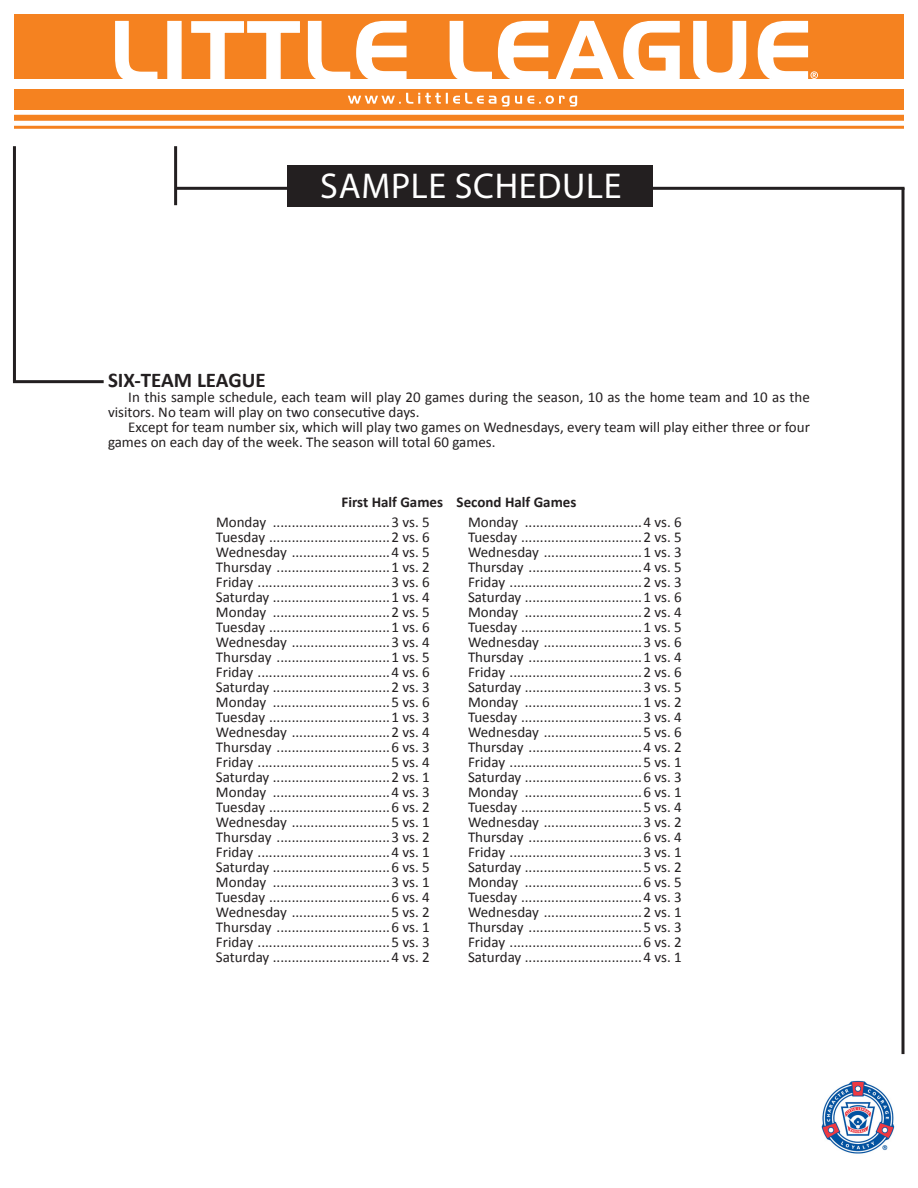
<style>
.page{position:relative;width:918px;height:1188px;background:#fff}
.page>*{position:absolute;margin:0;border:0;box-sizing:border-box;transform-origin:0 0}
.t1{font:36px "Myriad Pro";letter-spacing:.02em;color:#fff}
.t2{font:700 21px "Calibri";color:#231f20}
.t3{font:15px/15px "Calibri";color:#231f20}
.t4{font:700 15px "Calibri";color:#231f20}
</style>
<div class="page">
<div style="left:0;top:15px;width:918px;height:64px;background:#f58220"></div>
<div style="left:0;top:89px;width:918px;height:20px;background:#f58220"></div>
<div style="left:0;top:115px;width:918px;height:6px;background:#f58220"></div>
<hr style="left:0;top:126px;width:918px;height:3px;background:#f58220">
<svg style="left:115px;top:20px;width:694px;height:59px"></svg>
<svg style="left:348px;top:93px;width:229px;height:14px"></svg>
<hr style="left:174px;top:146px;width:3px;height:59px;background:#231f20">
<hr style="left:13px;top:146px;width:3px;height:235px;background:#231f20">
<hr style="left:176px;top:187px;width:134px;height:3px;background:#231f20">
<hr style="left:13px;top:380px;width:91px;height:3px;background:#231f20">
<hr style="left:609px;top:187px;width:295px;height:3px;background:#231f20">
<div style="left:287px;top:165px;width:365px;height:41px;background:#231f20"></div>
<hr style="left:902px;top:188px;width:2px;height:866px;background:#231f20">
<div style="left:0;top:0;width:14px;height:132px;background:#fff"></div>
<div style="left:904px;top:0;width:14px;height:132px;background:#fff"></div>
<img style="left:821px;top:1080px;width:74px;height:74px">
<h1 class="t1" style="left:320px;top:164px;width:303px">SAMPLE SCHEDULE</h1>
<h2 class="t2" style="left:108px;top:367px;width:159px">SIX-TEAM LEAGUE</h2>
<p class="t3" style="left:108px;top:390px;width:704px;text-indent:20px">In this sample schedule, each team will play 20 games during the season, 10 as the home team and 10 as the visitors. No team will play on two consecutive days.</p>
<p class="t3" style="left:108px;top:420px;width:703px;text-indent:20px">Except for team number six, which will play two games on Wednesdays, every team will play either three or four games on each day of the week. The season will total 60 games.</p>
<p class="t4" style="left:342px;top:493px;width:236px">First Half Games Second Half Games</p>
<p class="t3" style="left:216px;top:515px;width:215px;text-align:justify">Monday ...............................3 vs. 5<br>Tuesday ................................2 vs. 6<br>Wednesday ..........................4 vs. 5<br>Thursday ..............................1 vs. 2<br>Friday ...................................3 vs. 6<br>Saturday ...............................1 vs. 4<br>Monday ...............................2 vs. 5<br>Tuesday ................................1 vs. 6<br>Wednesday ..........................3 vs. 4<br>Thursday ..............................1 vs. 5<br>Friday ...................................4 vs. 6<br>Saturday ...............................2 vs. 3<br>Monday ...............................5 vs. 6<br>Tuesday ................................1 vs. 3<br>Wednesday ..........................2 vs. 4<br>Thursday ..............................6 vs. 3<br>Friday ...................................5 vs. 4<br>Saturday ...............................2 vs. 1<br>Monday ...............................4 vs. 3<br>Tuesday ................................6 vs. 2<br>Wednesday ..........................5 vs. 1<br>Thursday ..............................3 vs. 2<br>Friday ...................................4 vs. 1<br>Saturday ...............................6 vs. 5<br>Monday ...............................3 vs. 1<br>Tuesday ................................6 vs. 4<br>Wednesday ..........................5 vs. 2<br>Thursday ..............................6 vs. 1<br>Friday ...................................5 vs. 3<br>Saturday ...............................4 vs. 2</p>
<p class="t3" style="left:468px;top:515px;width:215px;text-align:justify">Monday ...............................4 vs. 6<br>Tuesday ................................2 vs. 5<br>Wednesday ..........................1 vs. 3<br>Thursday ..............................4 vs. 5<br>Friday ...................................2 vs. 3<br>Saturday ...............................1 vs. 6<br>Monday ...............................2 vs. 4<br>Tuesday ................................1 vs. 5<br>Wednesday ..........................3 vs. 6<br>Thursday ..............................1 vs. 4<br>Friday ...................................2 vs. 6<br>Saturday ...............................3 vs. 5<br>Monday ...............................1 vs. 2<br>Tuesday ................................3 vs. 4<br>Wednesday ..........................5 vs. 6<br>Thursday ..............................4 vs. 2<br>Friday ...................................5 vs. 1<br>Saturday ...............................6 vs. 3<br>Monday ...............................6 vs. 1<br>Tuesday ................................5 vs. 4<br>Wednesday ..........................3 vs. 2<br>Thursday ..............................6 vs. 4<br>Friday ...................................3 vs. 1<br>Saturday ...............................5 vs. 2<br>Monday ...............................6 vs. 5<br>Tuesday ................................4 vs. 3<br>Wednesday ..........................2 vs. 1<br>Thursday ..............................5 vs. 3<br>Friday ...................................6 vs. 2<br>Saturday ...............................4 vs. 1</p>
</div>
